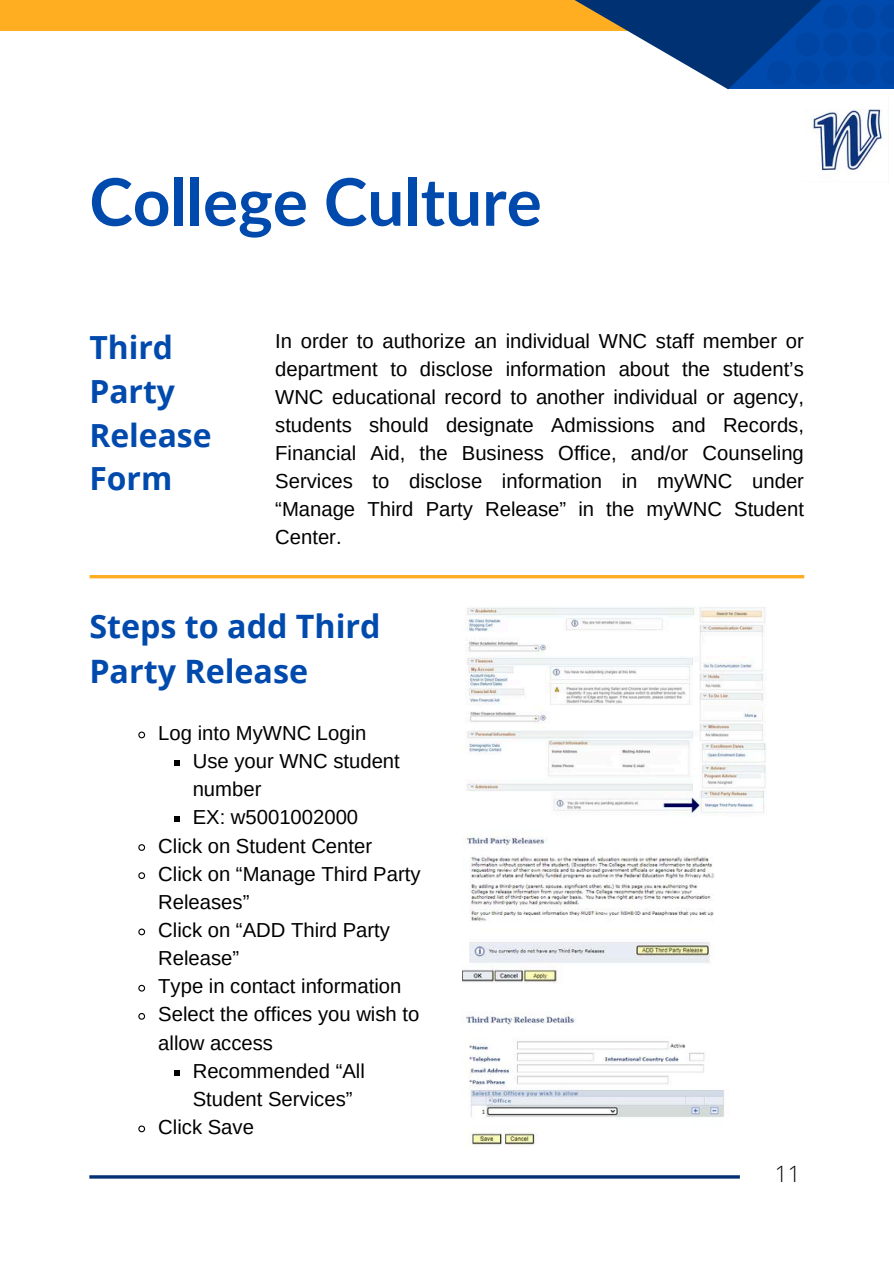
<style>
.page{position:relative;width:894px;height:1264px;background:#fff}
.page>*{position:absolute;margin:0;border:0;box-sizing:border-box;transform-origin:0 0}
.t1{font:700 65.7px "Lato";color:#004aad}
.t2{font:700 32.25px/45px "Open Sans";color:#004aad}
.t3{font:700 31.8px/43.8px "Open Sans";color:#004aad}
.t4{font:300 22.5px "Open Sans";color:#000}
.t5{font:20.25px/28.2px "Arimo";color:#000}
</style>
<div class="page">
<hr style="left:89px;top:575px;width:715px;height:3px;background:#ffad21">
<hr style="left:89px;top:1175px;width:650px;height:3px;background:#003172">
<div style="left:0;top:0;width:700px;height:31px;background:#ffad21"></div>
<svg style="left:574px;top:0;width:154px;height:89px"></svg>
<svg style="left:728px;top:0;width:165px;height:89px;background:#003985"></svg>
<svg style="left:767px;top:0;width:126px;height:84px;background:#0044a0"></svg>
<img style="left:804px;top:109px;width:78px;height:62px">
<img style="left:465px;top:607px;width:302px;height:209px">
<img style="left:462px;top:836px;width:252px;height:147px">
<img style="left:462px;top:1011px;width:262px;height:134px">
<svg style="left:138px;top:731px;width:8px;height:8px"></svg>
<svg style="left:174px;top:760px;width:5px;height:6px"></svg>
<svg style="left:174px;top:816px;width:5px;height:6px"></svg>
<svg style="left:138px;top:844px;width:8px;height:7px"></svg>
<svg style="left:138px;top:872px;width:8px;height:7px"></svg>
<svg style="left:138px;top:928px;width:8px;height:8px"></svg>
<svg style="left:138px;top:984px;width:8px;height:8px"></svg>
<svg style="left:138px;top:1013px;width:8px;height:7px"></svg>
<svg style="left:174px;top:1070px;width:5px;height:5px"></svg>
<svg style="left:138px;top:1125px;width:8px;height:8px"></svg>
<p class="t1" style="left:89px;top:161px;width:454px">College Culture</p>
<h2 class="t3" style="left:89px;top:324px;width:124px">Third<br>Party<br>Release<br>Form</h2>
<p class="t5" style="left:275px;top:326px;width:530px;text-align:justify">In order to authorize an individual WNC staff member or department to disclose information about the student’s WNC educational record to another individual or agency, students should designate Admissions and Records, Financial Aid, the Business Office, and/or Counseling Services to disclose information in myWNC under “Manage Third Party Release” in the myWNC Student Center.</p>
<p class="t2" style="left:89px;top:602px;width:293px">Steps to add Third<br>Party Release</p>
<p class="t5" style="left:158px;top:719px;width:210px">Log into MyWNC Login</p>
<p class="t5" style="left:193px;top:747px;width:208px">Use your WNC student number</p>
<p class="t5" style="left:193px;top:803px;width:167px">EX: w5001002000</p>
<p class="t5" style="left:158px;top:831px;width:215px">Click on Student Center</p>
<p class="t5" style="left:158px;top:859px;width:264px">Click on “Manage Third Party<br>Releases”</p>
<p class="t5" style="left:158px;top:915px;width:233px">Click on “ADD Third Party<br>Release”</p>
<p class="t5" style="left:158px;top:972px;width:244px">Type in contact information</p>
<p class="t5" style="left:158px;top:1000px;width:262px">Select the offices you wish to allow access</p>
<p class="t5" style="left:193px;top:1056px;width:174px">Recommended “All<br>Student Services”</p>
<p class="t5" style="left:158px;top:1112px;width:97px">Click Save</p>
<p class="t4" style="left:774px;top:1157px;width:27px">11</p>
</div>
